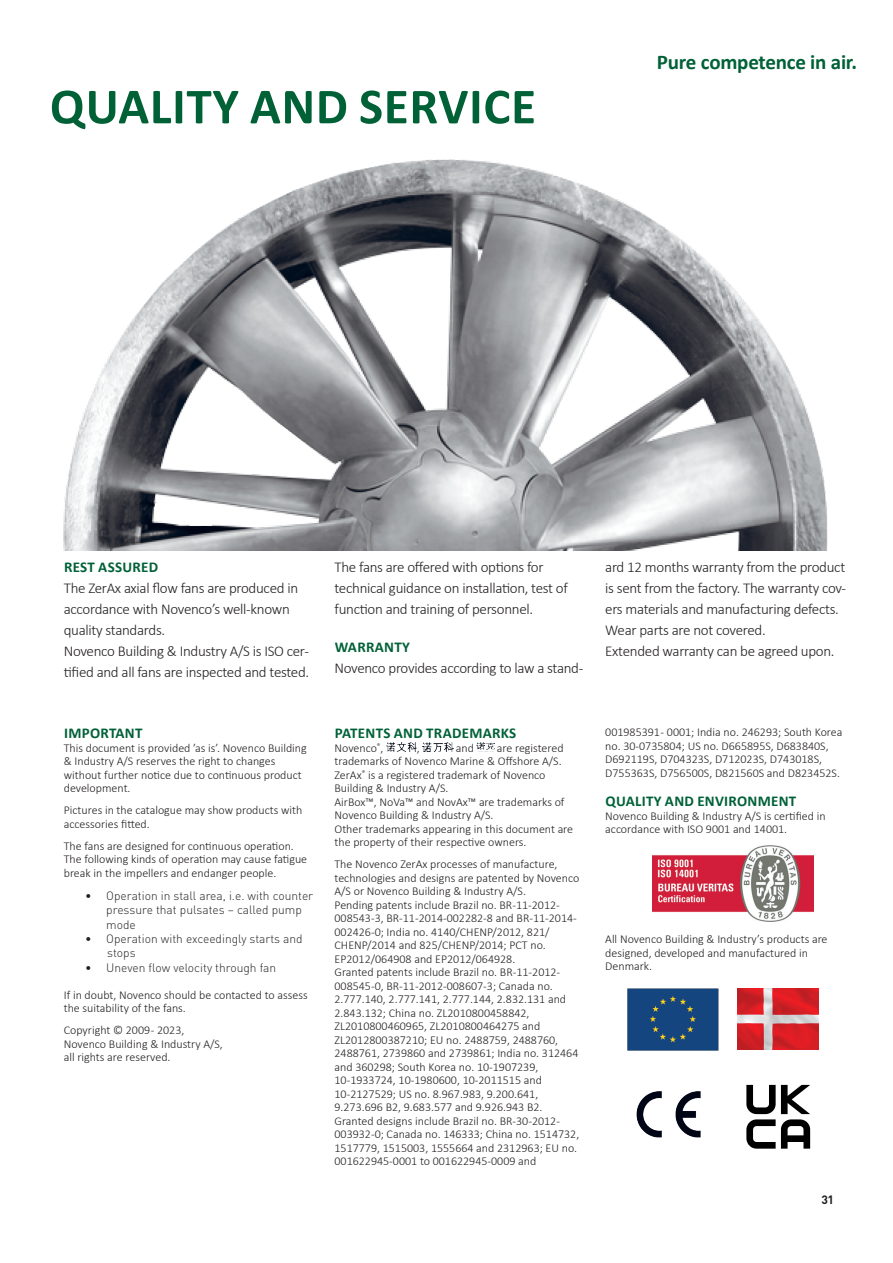
<style>
.page{position:relative;width:893px;height:1263px;background:#fff}
.page>*{position:absolute;margin:0;border:0;box-sizing:border-box;transform-origin:0 0}
.t1{font:700 51px "Calibri";letter-spacing:.015em;color:#006137}
.t2{font:700 21px "Calibri";letter-spacing:-.01em;color:#006137}
.t3{font:300 15px/21px "Calibri";letter-spacing:-.02em;color:#231f20}
.t4{font:700 15px "Calibri";letter-spacing:.02em;color:#006137}
.t5{font:300 12px/13.5px "Calibri";color:#231f20}
.t6{font:300 12px/14.4px "DINOT";color:#231f20}
.t7{font:700 12px "DINOT";color:#231f20}
</style>
<div class="page">
<img style="left:63px;top:159px;width:765px;height:392px">
<img style="left:386px;top:742px;width:31px;height:10px">
<img style="left:422px;top:742px;width:31px;height:10px">
<img style="left:477px;top:742px;width:17px;height:10px">
<img style="left:652px;top:846px;width:162px;height:75px">
<div style="left:628px;top:989px;width:90px;height:61px;background:#14457e"></div>
<img style="left:738px;top:989px;width:81px;height:61px">
<img style="left:636px;top:1091px;width:65px;height:47px">
<svg style="left:746px;top:1085px;width:64px;height:63px"></svg>
<h1 class="t1" style="left:50px;top:70px;width:488px">QUALITY AND SERVICE</h1>
<h2 class="t2" style="left:657px;top:47px;width:202px">Pure competence in air.</h2>
<p class="t4" style="left:64px;top:556px;width:96px">REST ASSURED</p>
<p class="t3" style="left:64px;top:577px;width:247px">The ZerAx axial flow fans are produced in accordance with Novenco’s well-known quality standards.<br>Novenco Building &amp; Industry A/S is ISO cer&shy;tified and all fans are inspected and tested.</p>
<p class="t4" style="left:64px;top:723px;width:80px">IMPORTANT</p>
<p class="t5" style="left:64px;top:741px;width:244px">This document is provided ’as is’. Novenco Building &amp; Industry A/S reserves the right to changes without further notice due to continuous product development.</p>
<p class="t5" style="left:64px;top:803px;width:240px">Pictures in the catalogue may show products with accessories fitted.</p>
<p class="t5" style="left:64px;top:839px;width:245px">The fans are designed for continuous operation.<br>The following kinds of operation may cause fatigue break in the impellers and endanger people.</p>
<p class="t6" style="left:106px;top:888px;width:208px;text-indent:-21px">• Operation in stall area, i.e. with counter pressure that pulsates – called pump mode</p>
<p class="t6" style="left:107px;top:931px;width:197px;text-indent:-22px">• Operation with exceedingly starts and stops</p>
<p class="t6" style="left:85px;top:960px;width:193px">• Uneven flow velocity through fan</p>
<p class="t5" style="left:64px;top:988px;width:245px">If in doubt, Novenco should be contacted to assess the suitability of the fans.</p>
<p class="t5" style="left:64px;top:1023px;width:161px">Copyright © 2009 - 2023,<br>Novenco Building &amp; Industry A/S, all rights are reserved.</p>
<p class="t3" style="left:334px;top:556px;width:235px">The fans are offered with options for technical guidance on installation, test of function and training of personnel.</p>
<p class="t4" style="left:335px;top:636px;width:77px">WARRANTY</p>
<p class="t3" style="left:334px;top:657px;width:250px">Novenco provides according to law a stand-</p>
<p class="t4" style="left:335px;top:723px;width:183px">PATENTS AND TRADEMARKS</p>
<p class="t5" style="left:334px;top:741px;width:50px">Novenco<sup>®</sup>,</p>
<p class="t5" style="left:417px;top:741px;width:4px">,</p>
<p class="t5" style="left:334px;top:741px;width:240px;text-indent:162px">are registered trademarks of Novenco Marine &amp; Offshore A/S.<br>ZerAx<sup>®</sup> is a registered trademark of Novenco Building &amp; Industry A/S.<br>AirBox™, NoVa™ and NovAx™ are trademarks of Novenco Building &amp; Industry A/S.<br>Other trademarks appearing in this document are the property of their respective owners.</p>
<p class="t5" style="left:334px;top:857px;width:246px">The Novenco ZerAx processes of manufacture, technologies and designs are patented by Novenco A/S or Novenco Building &amp; Industry A/S.<br>Pending patents include Brazil no. BR-11-2012- 008543-3, BR-11-2014-002282-8 and BR-11-2014- 002426-0; India no. 4140/CHENP/2012, 821/ CHENP/2014 and 825/CHENP/2014; PCT no.<br>EP2012/064908 and EP2012/064928.<br>Granted patents include Brazil no. BR-11-2012- 008545-0, BR-11-2012-008607-3; Canada no.<br>2.777.140, 2.777.141, 2.777.144, 2.832.131 and 2.843.132; China no. ZL2010800458842, ZL2010800460965, ZL2010800464275 and ZL2012800387210; EU no. 2488759, 2488760, 2488761, 2739860 and 2739861; India no. 312464 and 360298; South Korea no. 10-1907239, 10-1933724, 10-1980600, 10-2011515 and 10-2127529; US no. 8.967.983, 9.200.641, 9.273.696 B2, 9.683.577 and 9.926.943 B2.<br>Granted designs include Brazil no. BR-30-2012- 003932-0; Canada no. 146333; China no. 1514732, 1517779, 1515003, 1555664 and 2312963; EU no.<br>001622945-0001 to 001622945-0009 and</p>
<p class="t5" style="left:456px;top:741px;width:20px">and</p>
<p class="t3" style="left:605px;top:556px;width:242px">ard 12 months warranty from the product is sent from the factory. The warranty cov&shy;ers materials and manufacturing defects.<br>Wear parts are not covered.<br>Extended warranty can be agreed upon.</p>
<p class="t5" style="left:605px;top:725px;width:239px">001985391 - 0001; India no. 246293; South Korea no. 30-0735804; US no. D665895S, D683840S, D692119S, D704323S, D712023S, D743018S, D755363S, D756500S, D821560S and D823452S.</p>
<p class="t4" style="left:605px;top:791px;width:192px">QUALITY AND ENVIRONMENT</p>
<p class="t5" style="left:605px;top:809px;width:222px">Novenco Building &amp; Industry A/S is certified in accordance with ISO 9001 and 14001.</p>
<p class="t5" style="left:605px;top:932px;width:224px">All Novenco Building &amp; Industry’s products are designed, developed and manufactured in<br>Denmark.</p>
<p class="t7" style="left:821px;top:1192px;width:14px">31</p>
</div>
